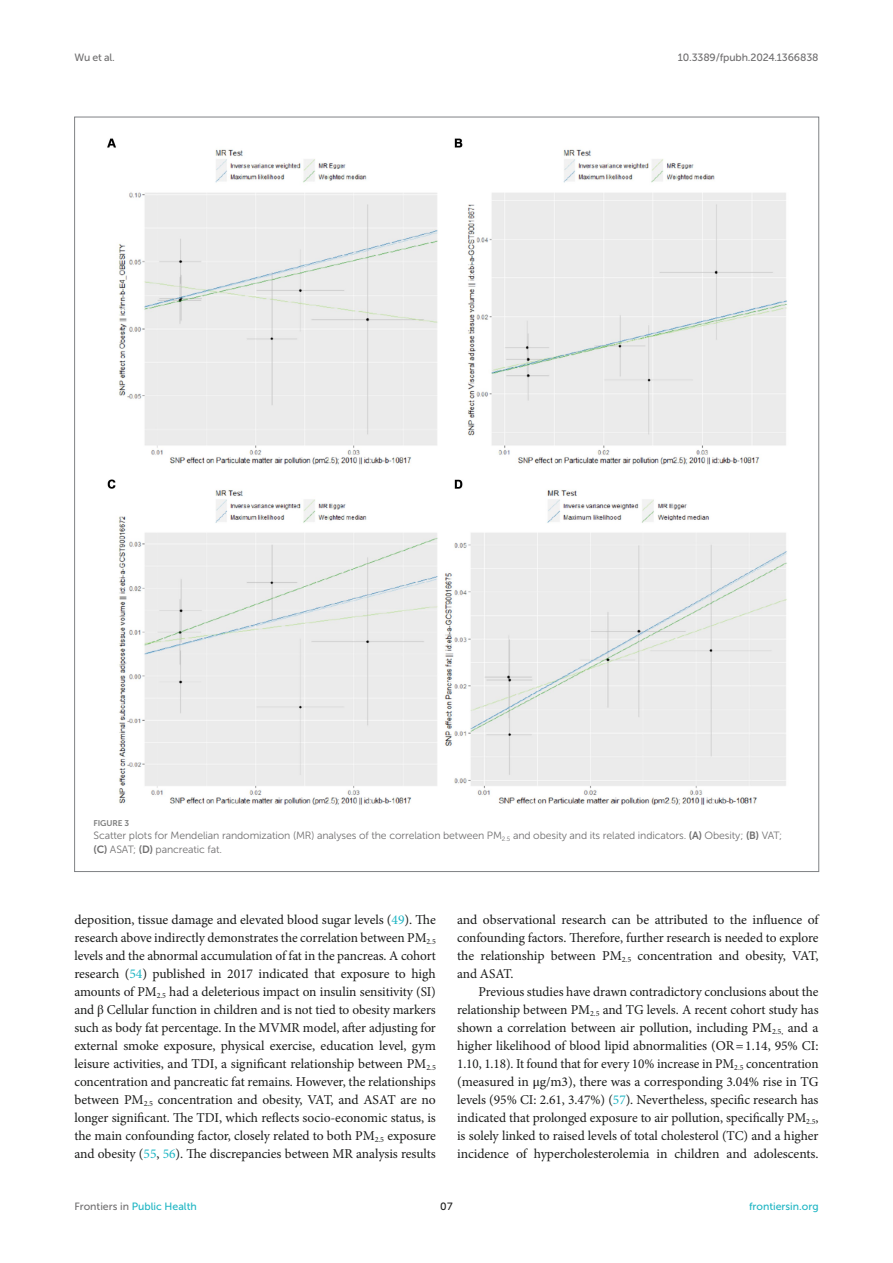
<style>
.page{position:relative;width:893px;height:1263px;background:#fff}
.page>*{position:absolute;margin:0;border:0;box-sizing:border-box;transform-origin:0 0}
.TEXT{font:13.5px/18px "Minion Pro";letter-spacing:-.005em;color:#1b1c1b;text-align:justify}
.FIG_LEG{font:10.5px/13.5px "Museo Sans 300";letter-spacing:-.01em;color:#706f70}
.t1{font:10.5px "Museo Sans 500";color:#1db5c3}
.t2{font:10.5px "Museo Sans 500";letter-spacing:-.015em;color:#706f70}
.t3{font:10.5px "Museo Sans 500";color:#1b1c1b}
.FIG_HD{font:8.25px "Museo Sans 700";letter-spacing:-.01em;color:#7e7f7f}
.s1{font-family:"Museo Sans 700"}
.s2{color:#1db5c3}
.s3{font-family:"STIX General"}
.s4{color:#706f70}
</style>
<div class="page">
<img style="left:107px;top:138px;width:680px;height:667px">
<p class="t2" style="left:74px;top:51px;width:42px">Wu et al.</p>
<p class="t2" style="left:678px;top:51px;width:142px">10.3389/fpubh.2024.1366838</p>
<p class="FIG_HD" style="left:94px;top:818px;width:37px">FIGURE 3</p>
<p class="FIG_LEG" style="left:94px;top:829px;width:690px">Scatter plots for Mendelian randomization (MR) analyses of the correlation between PM<sub>2.5</sub> and obesity and its related indicators. <span class="s1">(A)</span> Obesity; <span class="s1">(B)</span> VAT; <span class="s1">(C)</span> ASAT; <span class="s1">(D)</span> pancreatic fat.</p>
<p class="TEXT" style="left:74px;top:911px;width:363px">deposition, tissue damage and elevated blood sugar levels (<span class="s2">49</span>). The research above indirectly demonstrates the correlation between PM<sub>2.5 </sub>levels and the abnormal accumulation of fat in the pancreas. A cohort research (<span class="s2">54</span>) published in 2017 indicated that exposure to high amounts of PM<sub>2.5</sub> had a deleterious impact on insulin sensitivity (SI) and <span class="s3">β</span> Cellular function in children and is not tied to obesity markers such as body fat percentage. In the MVMR model, after adjusting for external smoke exposure, physical exercise, education level, gym leisure activities, and TDI, a significant relationship between PM<sub>2.5 </sub>concentration and pancreatic fat remains. However, the relationships between PM<sub>2.5</sub> concentration and obesity, VAT, and ASAT are no longer significant. The TDI, which reflects socio-economic status, is the main confounding factor, closely related to both PM<sub>2.5</sub> exposure and obesity (<span class="s2">55</span>, <span class="s2">56</span>). The discrepancies between MR analysis results</p>
<p class="TEXT" style="left:457px;top:911px;width:363px">and observational research can be attributed to the influence of confounding factors. Therefore, further research is needed to explore the relationship between PM<sub>2.5</sub> concentration and obesity, VAT, and ASAT.</p>
<p class="TEXT" style="left:457px;top:983px;width:363px;text-indent:21px">Previous studies have drawn contradictory conclusions about the relationship between PM<sub>2.5</sub> and TG levels. A recent cohort study has shown a correlation between air pollution, including PM<sub>2.5,</sub> and a higher likelihood of blood lipid abnormalities (OR=1.14, 95% CI:<br>1.10, 1.18). It found that for every 10% increase in PM<sub>2.5</sub> concentration (measured in <span class="s3">μ</span>g/m3), there was a corresponding 3.04% rise in TG levels (95% CI: 2.61, 3.47%) (<span class="s2">57</span>). Nevertheless, specific research has indicated that prolonged exposure to air pollution, specifically PM<sub>2.5</sub>, is solely linked to raised levels of total cholesterol (TC) and a higher incidence of hypercholesterolemia in children and adolescents.</p>
<p class="t1" style="left:74px;top:1200px;width:124px"><span class="s4">Frontiers in</span> Public Health</p>
<p class="t3" style="left:440px;top:1200px;width:14px">07</p>
<p class="t1" style="left:749px;top:1200px;width:71px">frontiersin.org</p>
</div>
